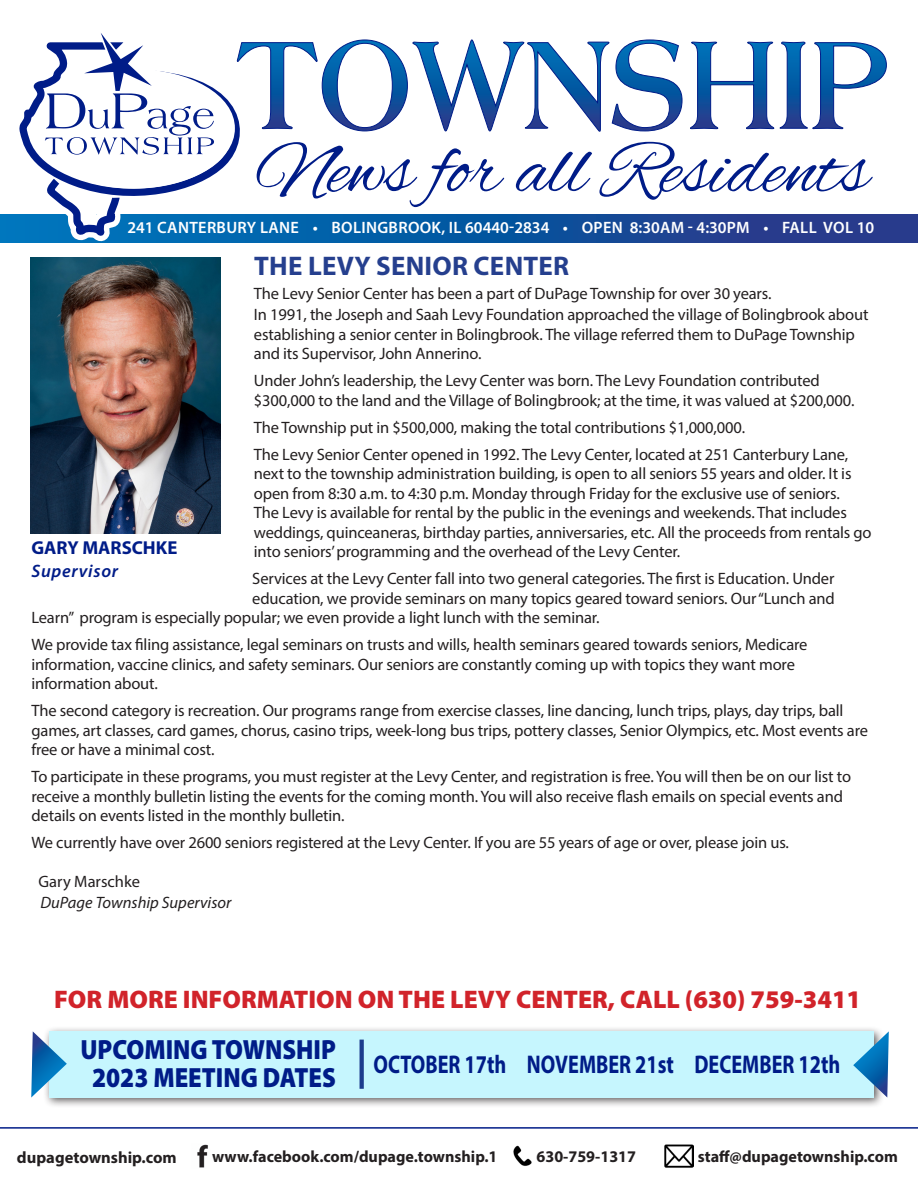
<style>
.page{position:relative;width:918px;height:1188px;background:#fff}
.page>*{position:absolute;margin:0;border:0;box-sizing:border-box;transform-origin:0 0}
.t1{font:78.75px "Alex Brush";color:#001c88}
.t2{font:900 27.9px/27.9px "Myriad Pro";color:#001c88;text-align:center;scale:.88 1}
.t3{font:700 27px "Myriad Pro";letter-spacing:.01em;color:#253f8e}
.t4{font:700 25.65px "Myriad Pro";color:#001c88;scale:.79 1}
.t5{font:900 25.5px "Myriad Pro";color:#d1232a}
.t6{font:700 18.75px "Myriad Pro";color:#001c88}
.t7{font:italic 600 18px "Myriad Pro";letter-spacing:.04em;color:#001c88}
.t8{font:16.5px/19.5px "Myriad Pro";letter-spacing:-.01em;color:#231f20}
.t9{font:600 16.5px "Myriad Pro";letter-spacing:.02em;color:#fff}
.t10{font:italic 16.5px "Myriad Pro";color:#231f20}
.t11{font:700 16.5px "Myriad Pro";color:#231f20}
.t12{font:700 16.35px "Myriad Pro";color:#231f20}
</style>
<div class="page">
<img style="left:31px;top:521px;width:189px;height:13px">
<hr style="left:0;top:1127px;width:918px;height:2px;background:#001c88">
<img style="left:665px;top:1144px;width:29px;height:24px">
<img style="left:197px;top:1144px;width:11px;height:24px">
<img style="left:513px;top:1145px;width:19px;height:21px">
<div style="left:43px;top:1026px;width:842px;height:83px;background:#231f20;opacity:.75"></div>
<div style="left:49px;top:1031px;width:825px;height:67px;background:#c6f6fe"></div>
<svg style="left:853px;top:1031px;width:36px;height:67px"></svg>
<svg style="left:31px;top:1031px;width:36px;height:67px"></svg>
<svg style="left:360px;top:1040px;width:4px;height:49px"></svg>
<svg style="left:0;top:215px;width:918px;height:28px;background:#124d9a"></svg>
<svg style="left:259px;top:39px;width:628px;height:93px"></svg>
<img style="left:16px;top:33px;width:243px;height:488px">
<div style="left:84px;top:212px;width:13px;height:9px;background:#fff;border-radius:50%"></div>
<h1 class="t1" style="left:256px;top:126px;width:614px">News for all Residents</h1>
<p class="t9" style="left:127px;top:217px;width:748px">241 CANTERBURY LANE • BOLINGBROOK, IL 60440-2834 • OPEN 8:30AM - 4:30PM • FALL VOL 10</p>
<h3 class="t3" style="left:254px;top:248px;width:317px">THE LEVY SENIOR CENTER</h3>
<p class="t8" style="left:254px;top:283px;width:616px;line-height:21px">The Levy Senior Center has been a part of DuPage Township for over 30 years.<br>In 1991, the Joseph and Saah Levy Foundation approached the village of Bolingbrook about</p>
<p class="t8" style="left:254px;top:324px;width:603px">establishing a senior center in Bolingbrook. The village referred them to DuPage Township and its Supervisor, John Annerino.</p>
<p class="t8" style="left:254px;top:371px;width:602px">Under John’s leadership, the Levy Center was born. The Levy Foundation contributed $300,000 to the land and the Village of Bolingbrook; at the time, it was valued at $200,000.</p>
<p class="t8" style="left:254px;top:413px;width:596px;line-height:27px">The Township put in $500,000, making the total contributions $1,000,000.<br>The Levy Senior Center opened in 1992. The Levy Center, located at 251 Canterbury Lane,</p>
<p class="t8" style="left:254px;top:464px;width:619px">next to the township administration building, is open to all seniors 55 years and older. It is open from 8:30 a.m. to 4:30 p.m. Monday through Friday for the exclusive use of seniors.<br>The Levy is available for rental by the public in the evenings and weekends. That includes weddings, quinceaneras, birthday parties, anniversaries, etc. All the proceeds from rentals go into seniors’ programming and the overhead of the Levy Center.</p>
<p class="t8" style="left:252px;top:569px;width:584px">Services at the Levy Center fall into two general categories. The first is Education. Under</p>
<p class="t8" style="left:252px;top:588px;width:584px">education, we provide seminars on many topics geared toward seniors. Our “Lunch and</p>
<p class="t8" style="left:31px;top:608px;width:570px">Learn” program is especially popular; we even provide a light lunch with the seminar.</p>
<p class="t8" style="left:31px;top:635px;width:778px">We provide tax filing assistance, legal seminars on trusts and wills, health seminars geared towards seniors, Medicare information, vaccine clinics, and safety seminars. Our seniors are constantly coming up with topics they want more information about.</p>
<p class="t8" style="left:31px;top:701px;width:838px">The second category is recreation. Our programs range from exercise classes, line dancing, lunch trips, plays, day trips, ball games, art classes, card games, chorus, casino trips, week-long bus trips, pottery classes, Senior Olympics, etc. Most events are free or have a minimal cost.</p>
<p class="t8" style="left:31px;top:767px;width:821px">To participate in these programs, you must register at the Levy Center, and registration is free. You will then be on our list to receive a monthly bulletin listing the events for the coming month. You will also receive flash emails on special events and details on events listed in the monthly bulletin.</p>
<p class="t8" style="left:31px;top:833px;width:759px">We currently have over 2600 seniors registered at the Levy Center. If you are 55 years of age or over, please join us.</p>
<p class="t8" style="left:38px;top:872px;width:103px">Gary Marschke</p>
<p class="t10" style="left:41px;top:892px;width:192px">DuPage Township Supervisor</p>
<p class="t6" style="left:32px;top:536px;width:147px">GARY MARSCHKE</p>
<p class="t7" style="left:32px;top:559px;width:88px">Supervisor</p>
<h3 class="t5" style="left:54px;top:983px;width:809px">FOR MORE INFORMATION ON THE LEVY CENTER, CALL (630) 759-3411</h3>
<h2 class="t2" style="left:80px;top:1034px;width:292px">UPCOMING TOWNSHIP<br>2023 MEETING DATES</h2>
<h3 class="t4" style="left:374px;top:1047px;width:592px">OCTOBER 17th NOVEMBER 21st DECEMBER 12th</h3>
<p class="t11" style="left:17px;top:1147px;width:161px">dupagetownship.com</p>
<p class="t12" style="left:212px;top:1146px;width:287px">www.facebook.com/dupage.township.1</p>
<p class="t12" style="left:536px;top:1146px;width:101px">630-759-1317</p>
<p class="t12" style="left:698px;top:1146px;width:202px">staff@dupagetownship.com</p>
</div>
